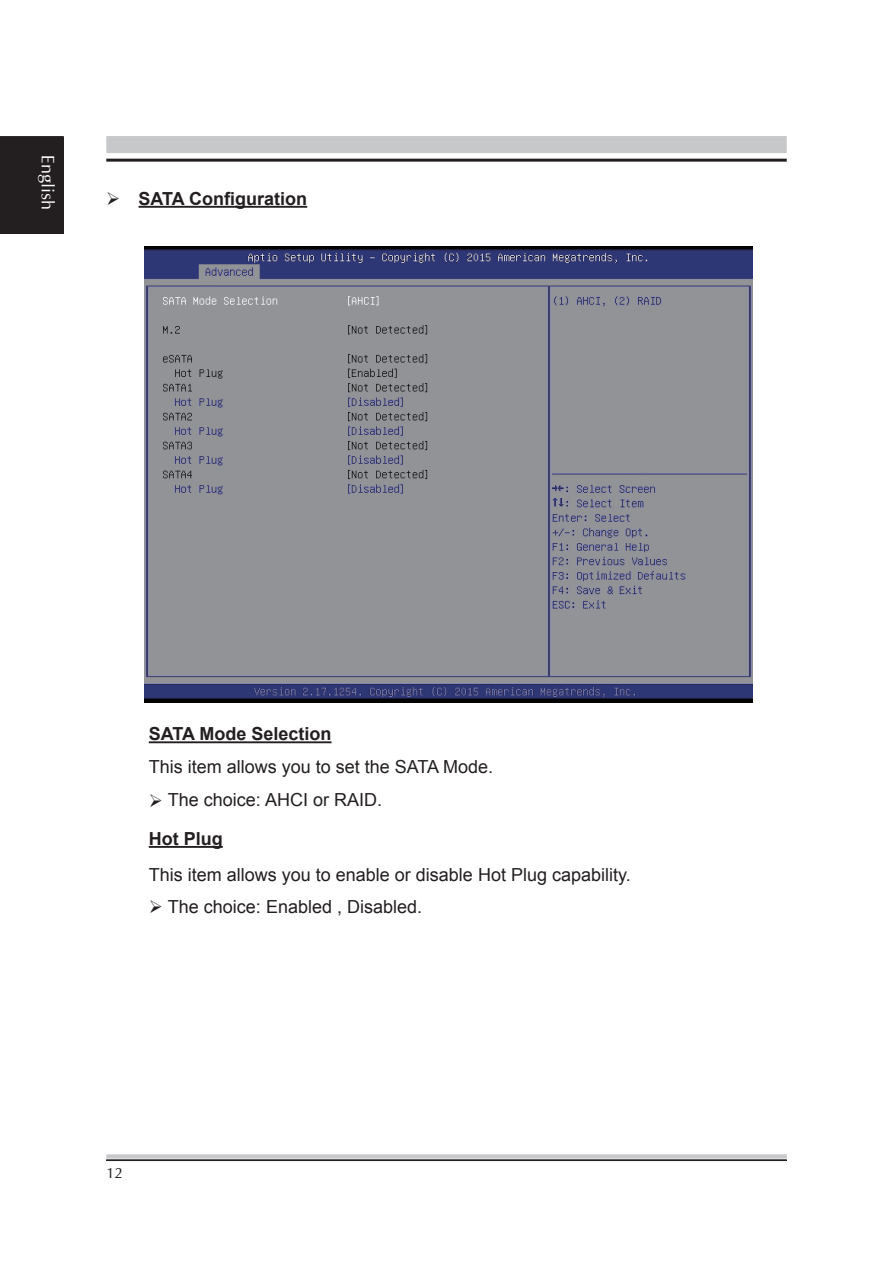
<style>
.page{position:relative;width:893px;height:1263px;background:#fff}
.page>*{position:absolute;margin:0;border:0;box-sizing:border-box;transform-origin:0 0}
.t1{font:18px/38.7px "Arial";color:#231f20}
.t2{font:700 18px "Arial";color:#231f20}
.t3{font:18px "Cg Omega";color:#fff}
.t4{font:15px "Cg Omega";color:#231f20}
.s1{font-weight:700}
</style>
<div class="page">
<hr style="left:106px;top:159px;width:681px;height:3px;background:#231f20">
<div style="left:108px;top:138px;width:677px;height:14px;background:#c7c8ca"></div>
<div style="left:106px;top:136px;width:681px;height:17px;border:3px solid #c7c8ca"></div>
<div style="left:106px;top:1154px;width:681px;height:4px;border:2px solid #c7c8ca"></div>
<div style="left:106px;top:1159px;width:681px;height:2px;border:1px solid #231f20"></div>
<div style="left:0;top:136px;width:64px;height:98px;background:#231f20"></div>
<hr style="left:139px;top:206px;width:168px;height:2px;background:#231f20">
<hr style="left:149px;top:741px;width:182px;height:2px;background:#231f20">
<hr style="left:149px;top:846px;width:74px;height:2px;background:#231f20">
<img style="left:144px;top:247px;width:608px;height:456px">
<p class="t3" style="left:58px;top:155px;width:57px;rotate:90deg">English</p>
<p class="t2" style="left:106px;top:187px;width:202px">➢ SATA Configuration</p>
<p class="t2" style="left:149px;top:722px;width:184px">SATA Mode Selection</p>
<p class="t1" style="left:149px;top:747px;width:346px">This item allows you to set the SATA Mode.</p>
<p class="t1" style="left:149px;top:781px;width:235px">➢ The choice: AHCI or RAID.<br><span class="s1">Hot Plug</span></p>
<p class="t1" style="left:149px;top:855px;width:483px">This item allows you to enable or disable Hot Plug capability.</p>
<p class="t1" style="left:149px;top:887px;width:275px">➢ The choice: Enabled , Disabled.</p>
<p class="t4" style="left:106px;top:1164px;width:8px">12</p>
</div>
